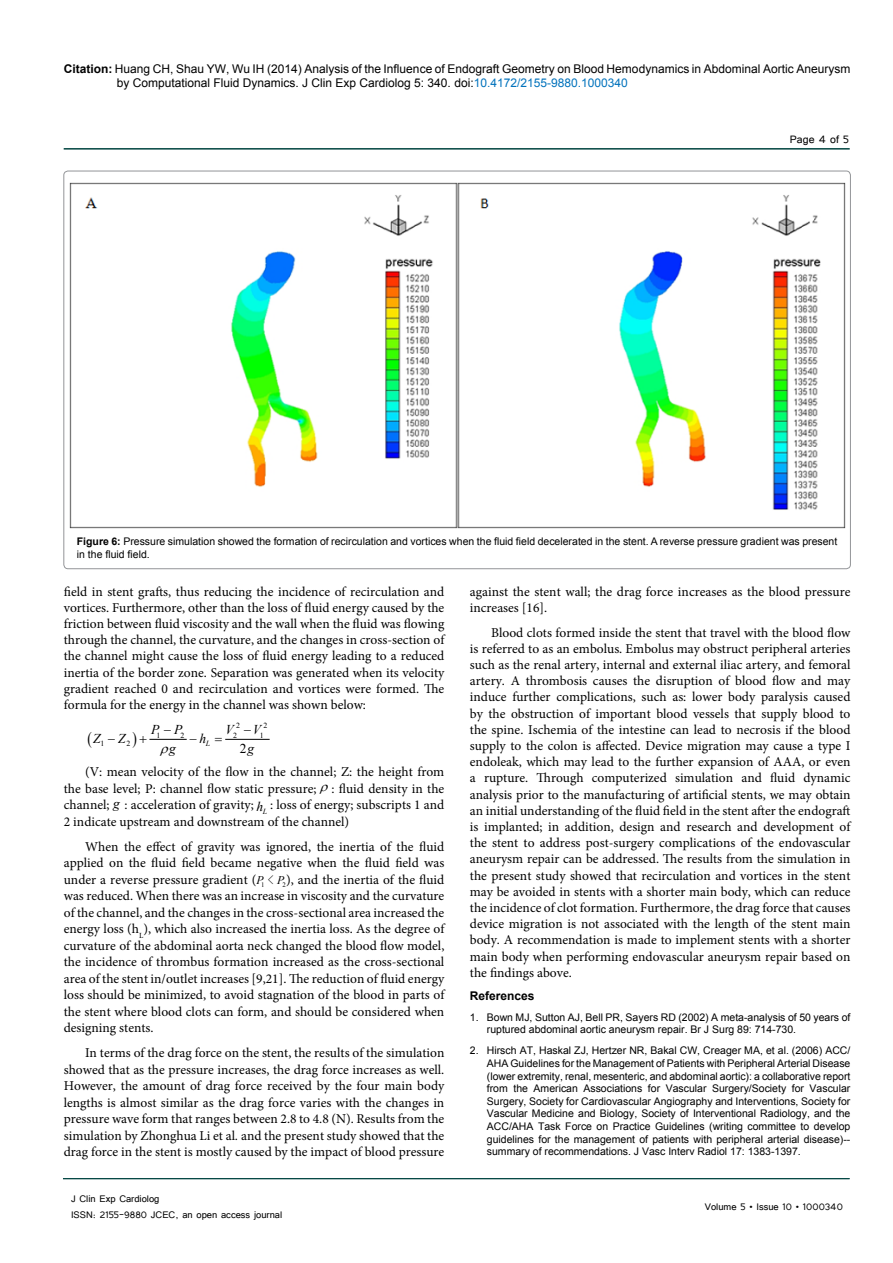
<style>
.page{position:relative;width:893px;height:1263px;background:#fff}
.page>*{position:absolute;margin:0;border:0;box-sizing:border-box;transform-origin:0 0}
.t1{font:13.5px/16.2px "Minion Pro";color:#000;text-align:justify}
.t2{font:italic 13.5px "Times New Roman";color:#000}
.t3{font:13.5px "Tunga";color:#000}
.t4{font:13.5px "Times New Roman";color:#000}
.t5{font:12px/14.4px "Arial";color:#000}
.t6{font:12px/17px "Tunga";color:#000}
.t7{font:700 12px "Arial";color:#000}
.t8{font:italic 11.7px "Times New Roman";color:#000}
.t9{font:11.7px "Adobe Fangsong Std";color:#000}
.t10{font:10.5px/12.6px "Arial";color:#000}
.t11{font:7.8px "Times New Roman";color:#000}
.t12{font:italic 7.8px "Times New Roman";color:#000}
.t13{font:6.75px "Times New Roman";color:#000}
.s1{font-weight:700}
.s2{color:#0072bc}
.s3{font-style:italic}
</style>
<div class="page">
<hr style="left:64px;top:148px;width:786px;height:2px;background:#004440">
<hr style="left:63px;top:1178px;width:787px;height:1px;background:#004440">
<hr style="left:150px;top:739px;width:36px;height:1px;background:#000">
<hr style="left:226px;top:739px;width:43px;height:1px;background:#000">
<img style="left:69px;top:182px;width:776px;height:347px">
<p class="t5" style="left:117px;top:61px;width:735px;text-indent:-53px"><span class="s1">Citation:</span> Huang CH, Shau YW, Wu IH (2014) Analysis of the Influence of Endograft Geometry on Blood Hemodynamics in Abdominal Aortic Aneurysm by Computational Fluid Dynamics. J Clin Exp Cardiolog 5: 340. doi:<span class="s2">10.4172/2155-9880.1000340</span></p>
<p class="t3" style="left:790px;top:131px;width:61px">Page 4 of 5</p>
<p class="t10" style="left:77px;top:535px;width:762px"><span class="s1">Figure 6:</span> Pressure simulation showed the formation of recirculation and vortices when the fluid field decelerated in the stent. A reverse pressure gradient was present in the fluid field.</p>
<p class="t1" style="left:64px;top:583px;width:382px">field in stent grafts, thus reducing the incidence of recirculation and vortices. Furthermore, other than the loss of fluid energy caused by the friction between fluid viscosity and the wall when the fluid was flowing through the channel, the curvature, and the changes in cross-section of the channel might cause the loss of fluid energy leading to a reduced inertia of the border zone. Separation was generated when its velocity gradient reached 0 and recirculation and vortices were formed. The formula for the energy in the channel was shown below:</p>
<p class="t11" style="left:236px;top:720px;width:5px">2</p>
<p class="t11" style="left:263px;top:720px;width:5px">2</p>
<p class="t11" style="left:157px;top:730px;width:5px">1</p>
<p class="t11" style="left:180px;top:730px;width:5px">2</p>
<p class="t11" style="left:233px;top:730px;width:5px">2</p>
<p class="t11" style="left:260px;top:730px;width:5px">1</p>
<p class="t11" style="left:101px;top:738px;width:5px">1</p>
<p class="t11" style="left:126px;top:738px;width:5px">2</p>
<p class="t4" style="left:240px;top:740px;width:16px">2<span class="s3">g</span></p>
<p class="t2" style="left:151px;top:720px;width:33px">P P</p>
<p class="t2" style="left:225px;top:720px;width:10px">V</p>
<p class="t2" style="left:244px;top:720px;width:19px">−V</p>
<p class="t2" style="left:93px;top:729px;width:9px">Z</p>
<p class="t2" style="left:108px;top:729px;width:19px">−Z</p>
<p class="t2" style="left:189px;top:729px;width:18px">−h</p>
<p class="t2" style="left:169px;top:740px;width:8px">g</p>
<p class="t1" style="left:64px;top:764px;width:382px;text-indent:21px">(V: mean velocity of the flow in the channel; Z: the height from the base level; P: channel flow static pressure; : fluid density in the channel;</p>
<p class="t12" style="left:206px;top:738px;width:6px">L</p>
<p class="t1" style="left:64px;top:797px;width:382px;text-indent:207px">: loss of energy; subscripts 1 and<br>2 indicate upstream and downstream of the channel)</p>
<p class="t1" style="left:64px;top:838px;width:382px;text-indent:21px">When the effect of gravity was ignored, the inertia of the fluid applied on the fluid field became negative when the fluid field was under a reverse pressure gradient (</p>
<p class="t2" style="left:113px;top:794px;width:8px">g</p>
<p class="t1" style="left:125px;top:797px;width:131px">: acceleration of gravity;</p>
<p class="t12" style="left:257px;top:806px;width:12px">L<sup>h</sup></p>
<p class="t1" style="left:64px;top:871px;width:382px;text-indent:222px">), and the inertia of the fluid was reduced. When there was an increase in viscosity and the curvature of the channel, and the changes in the cross-sectional area increased the energy loss (h<sub>L</sub>), which also increased the inertia loss. As the degree of curvature of the abdominal aorta neck changed the blood flow model, the incidence of thrombus formation increased as the cross-sectional area of the stent in/outlet increases [9,21]. The reduction of fluid energy loss should be minimized, to avoid stagnation of the blood in parts of the stent where blood clots can form, and should be considered when designing stents.</p>
<p class="t1" style="left:64px;top:1045px;width:382px;text-indent:21px">In terms of the drag force on the stent, the results of the simulation showed that as the pressure increases, the drag force increases as well.<br>However, the amount of drag force received by the four main body lengths is almost similar as the drag force varies with the changes in pressure wave form that ranges between 2.8 to 4.8 (N). Results from the simulation by Zhonghua Li et al<span class="s3">.</span> and the present study showed that the drag force in the stent is mostly caused by the impact of blood pressure</p>
<p class="t9" style="left:268px;top:872px;width:7px">&lt;</p>
<p class="t8" style="left:257px;top:872px;width:29px">P P</p>
<p class="t13" style="left:261px;top:880px;width:5px">1</p>
<p class="t13" style="left:282px;top:880px;width:5px">2</p>
<p class="t6" style="left:71px;top:1189px;width:213px">J Clin Exp Cardiolog<br>ISSN: 2155-9880 JCEC, an open access journal</p>
<p class="t1" style="left:470px;top:583px;width:382px">against the stent wall; the drag force increases as the blood pressure increases [16].</p>
<p class="t1" style="left:470px;top:624px;width:382px;text-indent:21px">Blood clots formed inside the stent that travel with the blood flow is referred to as an embolus. Embolus may obstruct peripheral arteries such as the renal artery, internal and external iliac artery, and femoral artery. A thrombosis causes the disruption of blood flow and may induce further complications, such as: lower body paralysis caused by the obstruction of important blood vessels that supply blood to the spine. Ischemia of the intestine can lead to necrosis if the blood supply to the colon is affected. Device migration may cause a type I endoleak, which may lead to the further expansion of AAA, or even a rupture. Through computerized simulation and fluid dynamic analysis prior to the manufacturing of artificial stents, we may obtain an initial understanding of the fluid field in the stent after the endograft is implanted; in addition, design and research and development of the stent to address post-surgery complications of the endovascular aneurysm repair can be addressed. The results from the simulation in the present study showed that recirculation and vortices in the stent may be avoided in stents with a shorter main body, which can reduce the incidence of clot formation. Furthermore, the drag force that causes device migration is not associated with the length of the stent main body. A recommendation is made to implement stents with a shorter main body when performing endovascular aneurysm repair based on the findings above.</p>
<p class="t7" style="left:470px;top:987px;width:66px">References</p>
<p class="t10" style="left:487px;top:1011px;width:365px;text-indent:-17px">1. Bown MJ, Sutton AJ, Bell PR, Sayers RD (2002) A meta-analysis of 50 years of ruptured abdominal aortic aneurysm repair. Br J Surg 89: 714-730.</p>
<p class="t10" style="left:487px;top:1044px;width:365px;text-align:justify;text-indent:-17px">2. Hirsch AT, Haskal ZJ, Hertzer NR, Bakal CW, Creager MA, et al. (2006) ACC/ AHA Guidelines for the Management of Patients with Peripheral Arterial Disease (lower extremity, renal, mesenteric, and abdominal aortic): a collaborative report from the American Associations for Vascular Surgery/Society for Vascular Surgery, Society for Cardiovascular Angiography and Interventions, Society for Vascular Medicine and Biology, Society of Interventional Radiology, and the ACC/AHA Task Force on Practice Guidelines (writing committee to develop guidelines for the management of patients with peripheral arterial disease)-- summary of recommendations. J Vasc Interv Radiol 17: 1383-1397.</p>
<p class="t6" style="left:705px;top:1198px;width:140px">Volume 5 • Issue 10 • 1000340</p>
</div>
